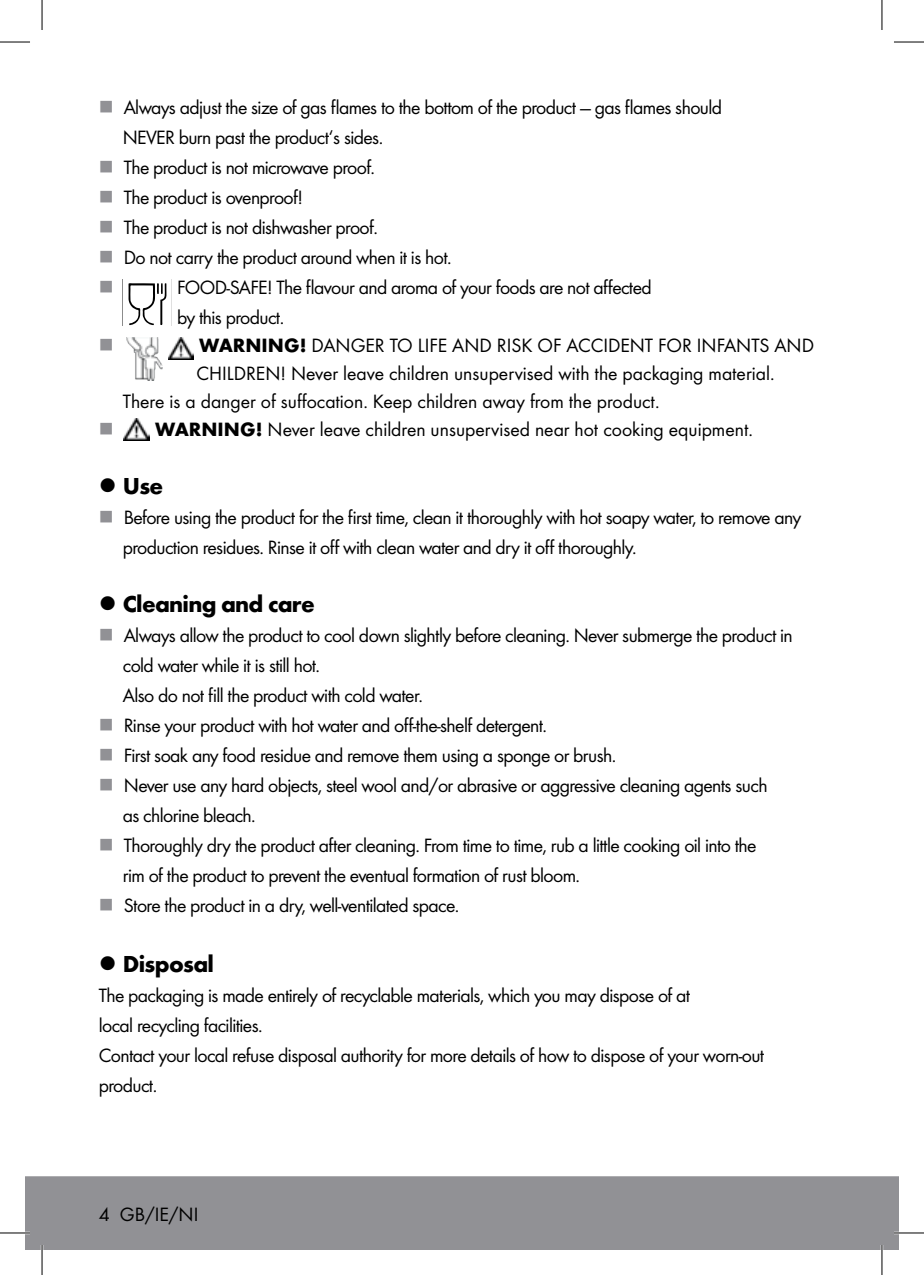
<style>
.page{position:relative;width:924px;height:1275px;background:#fff}
.page>*{position:absolute;margin:0;border:0;box-sizing:border-box;transform-origin:0 0}
.t1{font:700 24px "Futura";letter-spacing:-.03em;color:#000}
.t2{font:20px/30px "Futura Boo";letter-spacing:-.03em;color:#000}
.t3{font:20px "Futura Boo";color:#000}
.t4{font:20px "Wingdings";color:#919195}
.s1{color:#919195}
.s2{font-family:"Futura";font-weight:700}
</style>
<div class="page">
<div style="left:25px;top:1176px;width:873px;height:74px;background:#919195"></div>
<svg style="left:128px;top:283px;width:39px;height:43px"></svg>
<img style="left:168px;top:338px;width:25px;height:22px">
<img style="left:126px;top:338px;width:37px;height:43px">
<img style="left:124px;top:419px;width:25px;height:22px">
<hr style="left:0;top:1231px;width:30px;height:3px;background:#fff">
<hr style="left:893px;top:1231px;width:30px;height:3px;background:#fff">
<hr style="left:41px;top:1245px;width:2px;height:30px;background:#fff">
<hr style="left:880px;top:1245px;width:2px;height:30px;background:#fff">
<hr style="left:0;top:42px;width:30px;height:1px;background:#000">
<hr style="left:893px;top:42px;width:30px;height:1px;background:#000">
<hr style="left:0;top:1232px;width:30px;height:1px;background:#000">
<hr style="left:893px;top:1232px;width:30px;height:1px;background:#000">
<hr style="left:42px;top:0;width:1px;height:30px;background:#000">
<hr style="left:42px;top:1245px;width:1px;height:30px;background:#000">
<hr style="left:881px;top:0;width:1px;height:30px;background:#000">
<hr style="left:881px;top:1245px;width:1px;height:30px;background:#000">
<p class="t2" style="left:123px;top:92px;width:600px;text-indent:-24px"><span class="s1">■</span> Always adjust the size of gas flames to the bottom of the product — gas flames should<br>NEVER burn past the product‘s sides.</p>
<p class="t2" style="left:99px;top:152px;width:278px"><span class="s1">■</span> The product is not microwave proof.</p>
<p class="t2" style="left:99px;top:182px;width:205px"><span class="s1">■</span> The product is ovenproof!</p>
<p class="t2" style="left:99px;top:212px;width:280px"><span class="s1">■</span> The product is not dishwasher proof.</p>
<p class="t2" style="left:99px;top:242px;width:354px"><span class="s1">■</span> Do not carry the product around when it is hot.</p>
<p class="t4" style="left:99px;top:276px;width:16px">■</p>
<p class="t2" style="left:177px;top:272px;width:476px">FOOD-SAFE! The flavour and aroma of your foods are not affected by this product.</p>
<p class="t4" style="left:99px;top:334px;width:16px">■</p>
<p class="t3" style="left:199px;top:334px;width:616px"><span class="s2">WARNING!</span> DANGER TO LIFE AND RISK OF ACCIDENT FOR INFANTS AND</p>
<p class="t3" style="left:196px;top:362px;width:579px">CHILDREN! Never leave children unsupervised with the packaging material.</p>
<p class="t3" style="left:123px;top:390px;width:538px">There is a danger of suffocation. Keep children away from the product.</p>
<p class="t3" style="left:99px;top:418px;width:655px"><span class="s1">■</span> <span class="s2">WARNING!</span> Never leave children unsupervised near hot cooking equipment.</p>
<p class="t1" style="left:99px;top:471px;width:66px">● Use</p>
<p class="t2" style="left:123px;top:502px;width:679px;text-indent:-24px"><span class="s1">■</span> Before using the product for the first time, clean it thoroughly with hot soapy water, to remove any production residues. Rinse it off with clean water and dry it off thoroughly.</p>
<p class="t1" style="left:99px;top:589px;width:217px">● Cleaning and care</p>
<p class="t2" style="left:123px;top:620px;width:671px;text-indent:-24px"><span class="s1">■</span> Always allow the product to cool down slightly before cleaning. Never submerge the product in cold water while it is still hot.<br>Also do not fill the product with cold water.</p>
<p class="t2" style="left:99px;top:710px;width:449px"><span class="s1">■</span> Rinse your product with hot water and off-the-shelf detergent.</p>
<p class="t2" style="left:99px;top:740px;width:518px"><span class="s1">■</span> First soak any food residue and remove them using a sponge or brush.</p>
<p class="t2" style="left:123px;top:770px;width:646px;text-indent:-24px"><span class="s1">■</span> Never use any hard objects, steel wool and/or abrasive or aggressive cleaning agents such as chlorine bleach.</p>
<p class="t2" style="left:123px;top:830px;width:635px;text-indent:-24px"><span class="s1">■</span> Thoroughly dry the product after cleaning. From time to time, rub a little cooking oil into the rim of the product to prevent the eventual formation of rust bloom.</p>
<p class="t2" style="left:99px;top:890px;width:362px"><span class="s1">■</span> Store the product in a dry, well-ventilated space.</p>
<p class="t1" style="left:99px;top:949px;width:117px">● Disposal</p>
<p class="t2" style="left:99px;top:980px;width:666px">The packaging is made entirely of recyclable materials, which you may dispose of at<br>local recycling facilities.<br>Contact your local refuse disposal authority for more details of how to dispose of your worn-out product.</p>
<p class="t2" style="left:99px;top:1199px;width:101px">4 GB/IE/NI</p>
</div>
